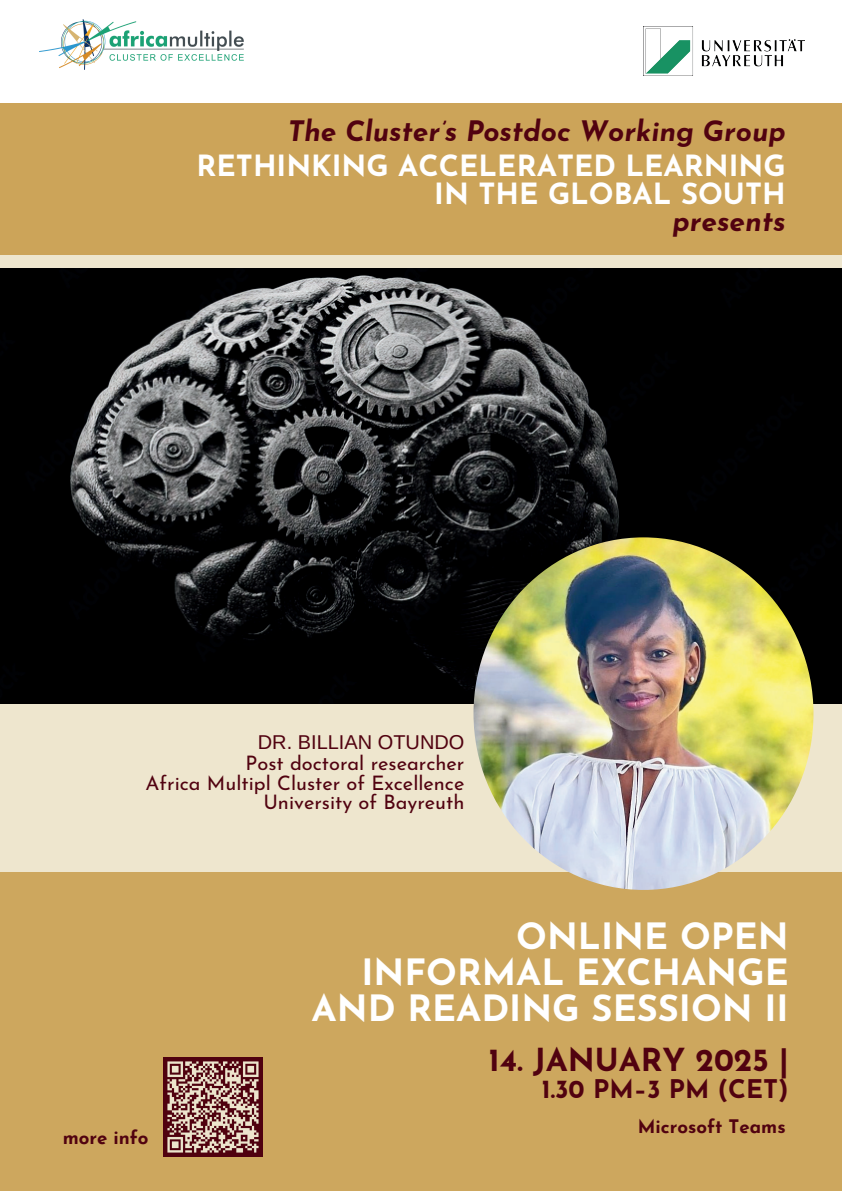
<style>
.page{position:relative;width:842px;height:1191px;background:#fff}
.page>*{position:absolute;margin:0;border:0;box-sizing:border-box;transform-origin:0 0}
.t1{font:700 36.2px/35.9px "Josefin Sans";color:#fff;text-align:right}
.t2{font:700 31.7px "Josefin Sans";color:#510210}
.t3{font:700 29.2px/28.5px "Josefin Sans";color:#fff;text-align:right}
.t4{font:italic 700 28.2px "Josefin Sans";color:#510210}
.t5{font:700 25.7px "Josefin Sans";color:#510210}
.t6{font:20px/19.5px "Josefin Sans";color:#510210;text-align:right}
.t7{font:20px "Arimo";color:#510210}
.t8{font:700 18.7px "Josefin Sans";color:#510210}
</style>
<div class="page">
<div style="left:0;top:103px;width:842px;height:1087px;background:#eee6ce"></div>
<img style="left:1px;top:268px;width:841px;height:435px">
<img style="left:39px;top:19px;width:204px;height:51px">
<img style="left:643px;top:26px;width:162px;height:50px">
<div style="left:0;top:103px;width:842px;height:151px;background:#cca459"></div>
<div style="left:0;top:872px;width:842px;height:318px;background:#cca459"></div>
<img style="left:164px;top:1057px;width:99px;height:99px">
<img style="left:473px;top:537px;width:340px;height:352px;border-radius:50%">
<h3 class="t4" style="left:288px;top:107px;width:499px">The Cluster’s Postdoc Working Group</h3>
<h3 class="t3" style="left:196px;top:147px;width:591px">RETHINKING ACCELERATED LEARNING<br>IN THE GLOBAL SOUTH</h3>
<p class="t7" style="left:258px;top:729px;width:208px">DR. BILLIAN OTUNDO</p>
<p class="t6" style="left:146px;top:751px;width:320px">Post doctoral researcher<br>Africa Multipl Cluster of Excellence<br>University of Bayreuth</p>
<h3 class="t4" style="left:672px;top:196px;width:115px">presents</h3>
<h1 class="t1" style="left:312px;top:912px;width:479px">ONLINE OPEN<br>INFORMAL EXCHANGE<br>AND READING SESSION II</h1>
<p class="t8" style="left:63px;top:1120px;width:87px">more info</p>
<h2 class="t2" style="left:489px;top:1031px;width:301px">14. JANUARY 2025 |</h2>
<p class="t5" style="left:542px;top:1065px;width:248px">1.30 PM–3 PM (CET)</p>
<p class="t8" style="left:638px;top:1109px;width:149px">Microsoft Teams</p>
</div>
